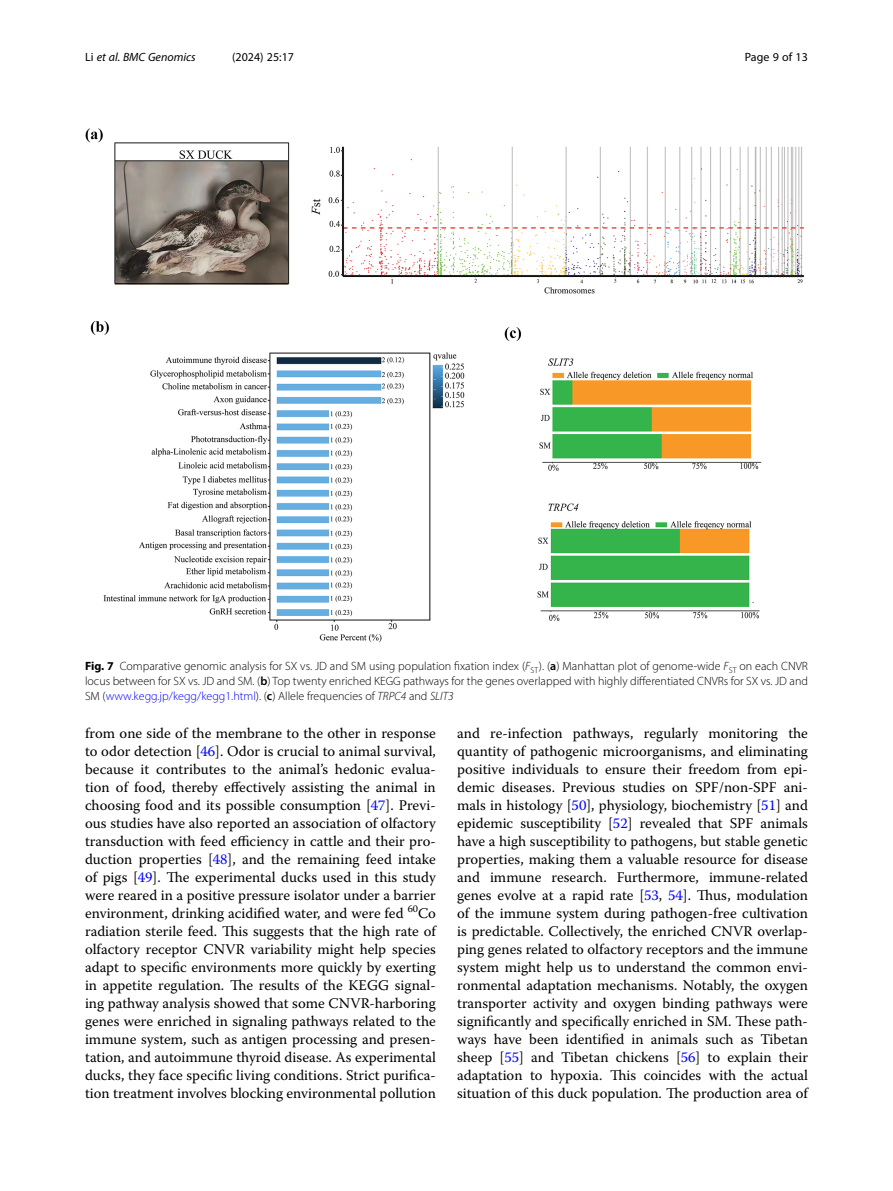
<style>
.page{position:relative;width:893px;height:1191px;background:#fff}
.page>*{position:absolute;margin:0;border:0;box-sizing:border-box;transform-origin:0 0}
.Body_Text_Indent{font:14.7px/18px "Warnock Pro";color:#000;text-align:justify}
.Figure_Caption{font:300 12px/15px "Myriad Pro";color:#000;text-align:justify}
.t1{font:12px "Myriad Pro";color:#000}
.t2{font:italic 12px "Myriad Pro";color:#000}
.s1{font-style:normal}
.s2{font-weight:700}
.s3{font-style:italic}
.s4{font-weight:600}
.s5{color:#00f}
</style>
<div class="page">
<img style="left:85px;top:128px;width:719px;height:515px">
<p class="t2" style="left:85px;top:50px;width:112px"><span class="s1">Li</span> et al. BMC Genomics</p>
<p class="t1" style="left:232px;top:50px;width:63px">(2024) 25:17</p>
<p class="t1" style="left:745px;top:50px;width:65px">Page 9 of 13</p>
<p class="Figure_Caption" style="left:85px;top:658px;width:724px"><span class="s2">Fig. 7</span> Comparative genomic analysis for SX vs. JD and SM using population fixation index (<span class="s3">F</span><sub>ST</sub>). (<span class="s4">a</span>) Manhattan plot of genome-wide <span class="s3">F</span><sub>ST</sub> on each CNVR locus between for SX vs. JD and SM. (<span class="s4">b</span>) Top twenty enriched KEGG pathways for the genes overlapped with highly differentiated CNVRs for SX vs. JD and SM (<span class="s5">www.kegg.jp/kegg/kegg1.html</span>). (<span class="s4">c</span>) Allele frequencies of <span class="s3">TRPC4</span> and <span class="s3">SLIT3</span></p>
<p class="Body_Text_Indent" style="left:85px;top:724px;width:352px">from one side of the membrane to the other in response to odor detection [<span class="s5">46</span>]. Odor is crucial to animal survival, because it contributes to the animal’s hedonic evalua&shy;tion of food, thereby effectively assisting the animal in choosing food and its possible consumption [<span class="s5">47</span>]. Previ&shy;ous studies have also reported an association of olfactory transduction with feed efficiency in cattle and their pro&shy;duction properties [<span class="s5">48</span>], and the remaining feed intake of pigs [<span class="s5">49</span>]. The experimental ducks used in this study were reared in a positive pressure isolator under a barrier environment, drinking acidified water, and were fed <sup>60</sup>Co radiation sterile feed. This suggests that the high rate of olfactory receptor CNVR variability might help species adapt to specific environments more quickly by exerting in appetite regulation. The results of the KEGG signal&shy;ing pathway analysis showed that some CNVR-harboring genes were enriched in signaling pathways related to the immune system, such as antigen processing and presen&shy;tation, and autoimmune thyroid disease. As experimental ducks, they face specific living conditions. Strict purifica&shy;tion treatment involves blocking environmental pollution</p>
<p class="Body_Text_Indent" style="left:457px;top:724px;width:352px">and re-infection pathways, regularly monitoring the quantity of pathogenic microorganisms, and eliminating positive individuals to ensure their freedom from epi&shy;demic diseases. Previous studies on SPF/non-SPF ani&shy;mals in histology [<span class="s5">50</span>], physiology, biochemistry [<span class="s5">51</span>] and epidemic susceptibility [<span class="s5">52</span>] revealed that SPF animals have a high susceptibility to pathogens, but stable genetic properties, making them a valuable resource for disease and immune research. Furthermore, immune-related genes evolve at a rapid rate [<span class="s5">53</span>, <span class="s5">54</span>]. Thus, modulation of the immune system during pathogen-free cultivation is predictable. Collectively, the enriched CNVR overlap&shy;ping genes related to olfactory receptors and the immune system might help us to understand the common envi&shy;ronmental adaptation mechanisms. Notably, the oxygen transporter activity and oxygen binding pathways were significantly and specifically enriched in SM. These path&shy;ways have been identified in animals such as Tibetan sheep [<span class="s5">55</span>] and Tibetan chickens [<span class="s5">56</span>] to explain their adaptation to hypoxia. This coincides with the actual situation of this duck population. The production area of</p>
</div>
